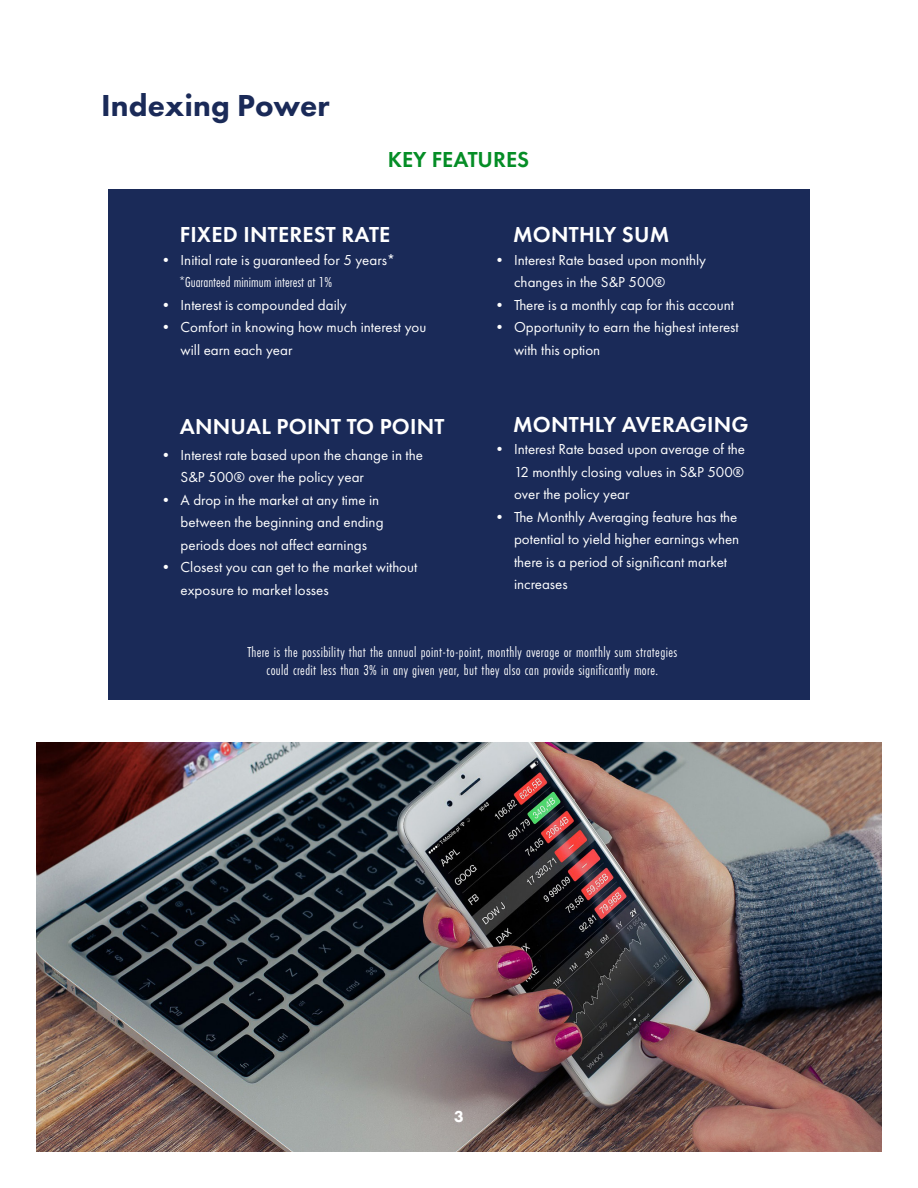
<style>
.page{position:relative;width:918px;height:1188px;background:#fff}
.page>*{position:absolute;margin:0;border:0;box-sizing:border-box;transform-origin:0 0}
.t1{font:800 31.5px "Futura PT";color:#1a2a58}
.t2{font:600 22.5px "Futura PT";letter-spacing:.01em;color:#fff}
.t3{font:600 22.5px "Futura PT";color:#058d26}
.t4{font:800 16.5px "Futura PT";color:#fff}
.t5{font:15px/22.5px "Futura PT";color:#fff}
.t6{font:15px/18px "Futura PT Cond";letter-spacing:.025em;color:#fff;text-align:center}
.t7{font:15px "Futura PT Cond";color:#fff}
</style>
<div class="page">
<img style="left:36px;top:742px;width:846px;height:410px">
<div style="left:108px;top:189px;width:702px;height:511px;background:#1a2a58"></div>
<p class="t1" style="left:101px;top:86px;width:230px">Indexing Power</p>
<p class="t3" style="left:388px;top:145px;width:143px">KEY FEATURES</p>
<p class="t2" style="left:180px;top:221px;width:212px">FIXED INTEREST RATE</p>
<p class="t5" style="left:159px;top:248px;width:238px">• Initial rate is guaranteed for 5 years*</p>
<p class="t7" style="left:180px;top:273px;width:154px">*Guaranteed minimum interest at 1%</p>
<p class="t5" style="left:159px;top:293px;width:190px">• Interest is compounded daily</p>
<p class="t5" style="left:181px;top:316px;width:247px;text-indent:-22px">• Comfort in knowing how much interest you will earn each year</p>
<p class="t2" style="left:180px;top:412px;width:266px">ANNUAL POINT TO POINT</p>
<p class="t5" style="left:181px;top:444px;width:244px;text-indent:-22px">• Interest rate based upon the change in the<br>S&amp;P 500® over the policy year</p>
<p class="t5" style="left:181px;top:489px;width:204px;text-indent:-22px">• A drop in the market at any time in between the beginning and ending periods does not affect earnings</p>
<p class="t5" style="left:181px;top:556px;width:238px;text-indent:-22px">• Closest you can get to the market without exposure to market losses</p>
<p class="t2" style="left:513px;top:221px;width:158px">MONTHLY SUM</p>
<p class="t5" style="left:514px;top:248px;width:194px;text-indent:-22px">• Interest Rate based upon monthly changes in the S&amp;P 500®</p>
<p class="t5" style="left:492px;top:293px;width:243px">• There is a monthly cap for this account</p>
<p class="t5" style="left:514px;top:316px;width:226px;text-indent:-22px">• Opportunity to earn the highest interest with this option</p>
<p class="t2" style="left:513px;top:410px;width:237px">MONTHLY AVERAGING</p>
<p class="t5" style="left:514px;top:438px;width:232px;text-align:justify;text-indent:-22px">• Interest Rate based upon average of the 12 monthly closing values in S&amp;P 500® over the policy year</p>
<p class="t5" style="left:514px;top:506px;width:227px;text-indent:-22px">• The Monthly Averaging feature has the potential to yield higher earnings when there is a period of significant market increases</p>
<p class="t6" style="left:248px;top:643px;width:431px">There is the possibility that the annual point-to-point, monthly average or monthly sum strategies could credit less than 3% in any given year, but they also can provide significantly more.</p>
<p class="t4" style="left:454px;top:1106px;width:11px">3</p>
</div>
